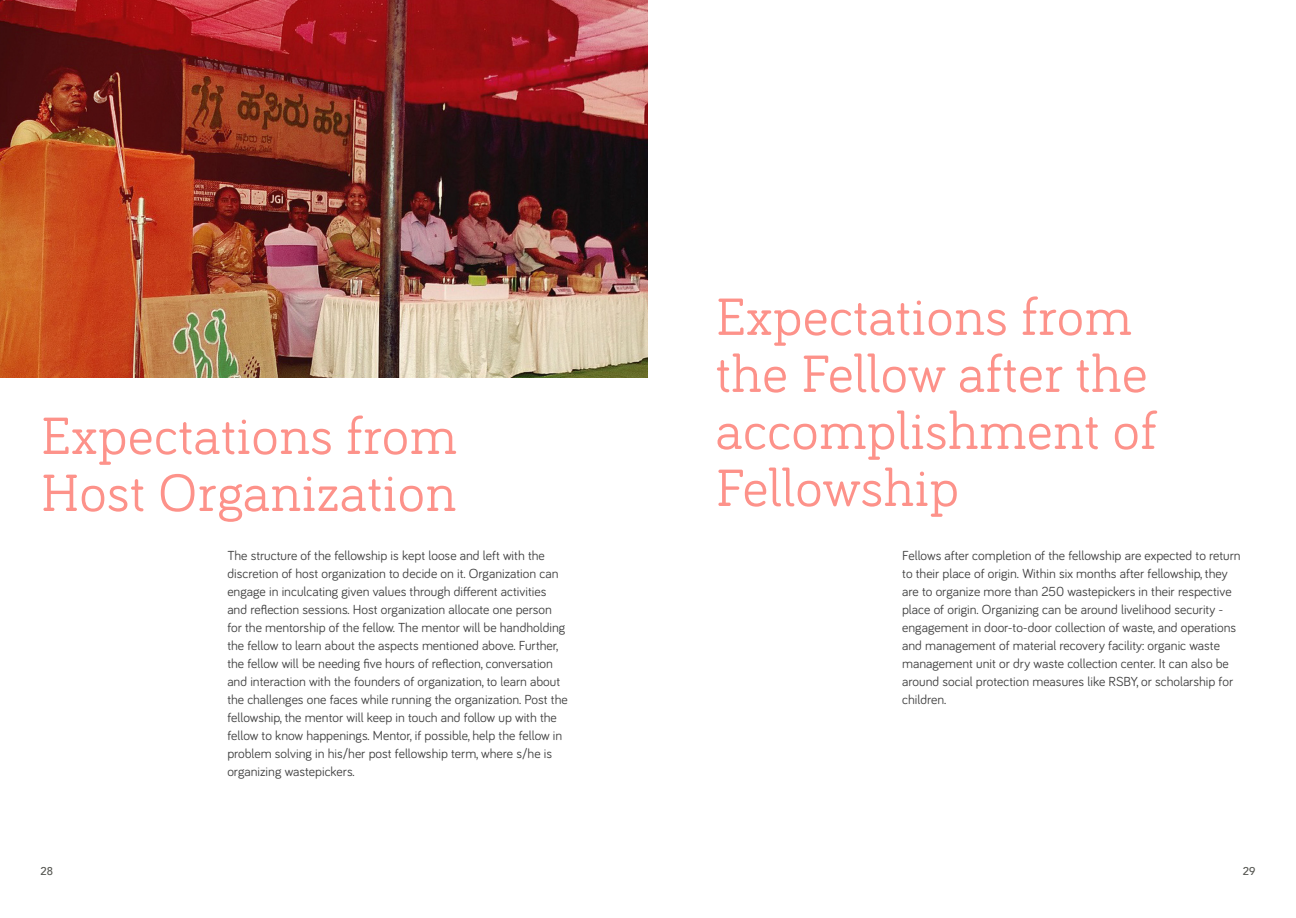
<style>
.page{position:relative;width:1296px;height:918px;background:#fff}
.page>*{position:absolute;margin:0;border:0;box-sizing:border-box;transform-origin:0 0}
.t1{font:54px/57px "Bariol Serif";color:#fd928a}
.t2{font:13.5px/18px "Bariol";color:#424242}
.t3{font:500 11.25px "Avenir";color:#53544f}
</style>
<div class="page">
<img style="left:0;top:0;width:648px;height:378px">
<h1 class="t1" style="left:41px;top:404px;width:418px">Expectations from<br>Host Organization</h1>
<p class="t2" style="left:227px;top:545px;width:342px">The structure of the fellowship is kept loose and left with the discretion of host organization to decide on it. Organization can engage in inculcating given values through different activities and reflection sessions. Host organization allocate one person for the mentorship of the fellow. The mentor will be handholding the fellow to learn about the aspects mentioned above. Further, the fellow will be needing five hours of reflection, conversation and interaction with the founders of organization, to learn about the challenges one faces while running the organization. Post the fellowship, the mentor will keep in touch and follow up with the fellow to know happenings. Mentor, if possible, help the fellow in problem solving in his/her post fellowship term, where s/he is organizing wastepickers.</p>
<h1 class="t1" style="left:716px;top:285px;width:443px">Expectations from the Fellow after the accomplishment of<br>Fellowship</h1>
<p class="t2" style="left:902px;top:545px;width:340px">Fellows after completion of the fellowship are expected to return to their place of origin. Within six months after fellowship, they are to organize more than 250 wastepickers in their respective place of origin. Organizing can be around livelihood security - engagement in door-to-door collection of waste, and operations and management of material recovery facility: organic waste management unit or dry waste collection center. It can also be around social protection measures like RSBY, or scholarship for children.</p>
<p class="t3" style="left:40px;top:862px;width:14px">28</p>
<p class="t3" style="left:1243px;top:862px;width:14px">29</p>
</div>
